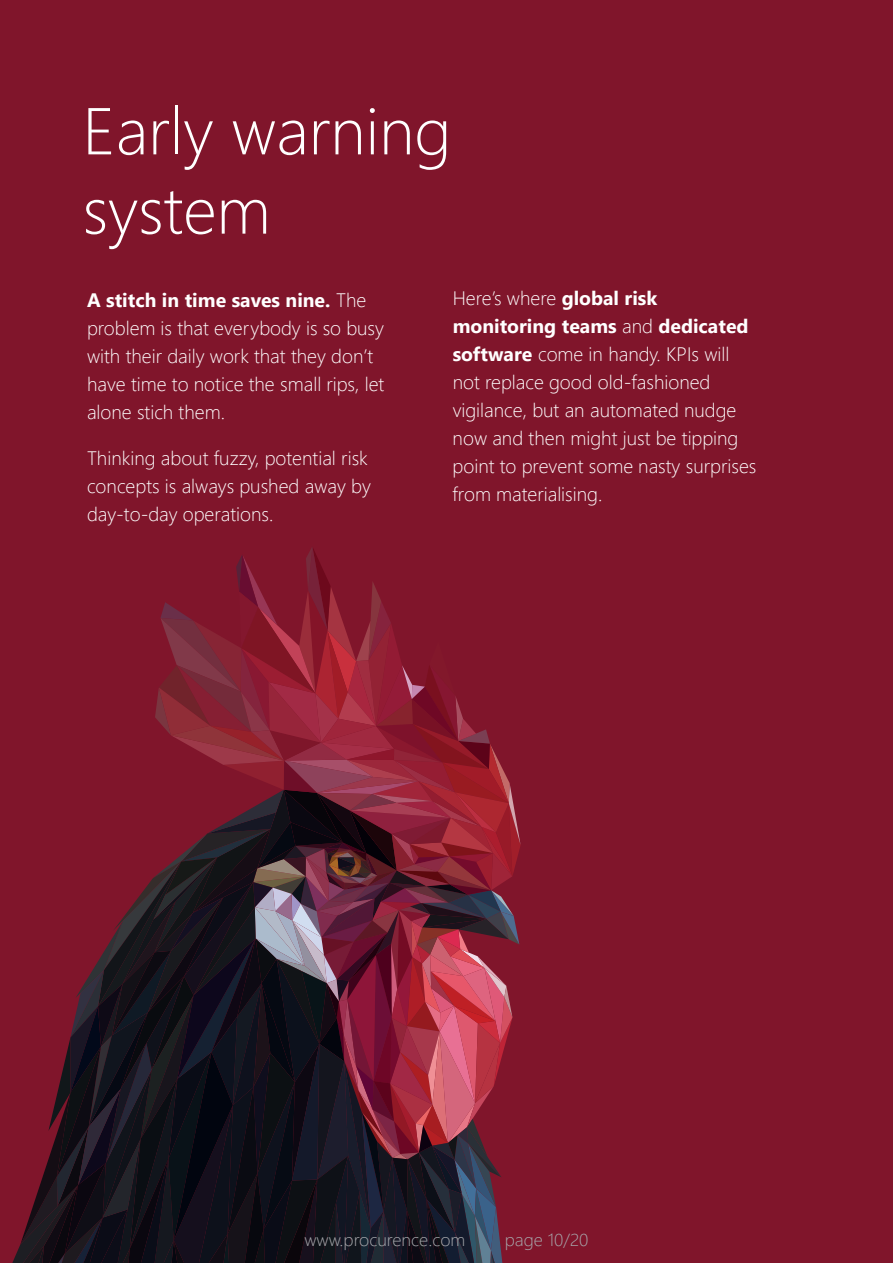
<style>
.page{position:relative;width:893px;height:1263px;background:#80152b}
.page>*{position:absolute;margin:0;border:0;box-sizing:border-box;transform-origin:0 0}
.t1{font:300 66px/79.2px "Segoe UI";color:#fff}
.t2{font:300 19.5px/28px "Segoe UI";color:#fff}
.t3{font:300 17.55px "Segoe UI";color:#a8a9ad}
.s1{font-weight:700}
</style>
<div class="page">
<svg style="left:12px;top:548px;width:509px;height:715px"></svg>
<h1 class="t1" style="left:82px;top:85px;width:370px">Early warning system</h1>
<p class="t2" style="left:87px;top:284px;width:299px"><span class="s1">A stitch in time saves nine.</span> The problem is that everybody is so busy with their daily work that they don’t have time to notice the small rips, let alone stich them.</p>
<p class="t2" style="left:87px;top:442px;width:285px">Thinking about fuzzy, potential risk concepts is always pushed away by day-to-day operations.</p>
<p class="t2" style="left:453px;top:282px;width:305px">Here’s where <span class="s1">global risk monitoring teams</span> and <span class="s1">dedicated software</span> come in handy. KPIs will not replace good old-fashioned vigilance, but an automated nudge now and then might just be tipping point to prevent some nasty surprises from materialising.</p>
<p class="t3" style="left:304px;top:1223px;width:162px">www.procurence.com</p>
<p class="t3" style="left:505px;top:1223px;width:85px">page 10/20</p>
</div>
